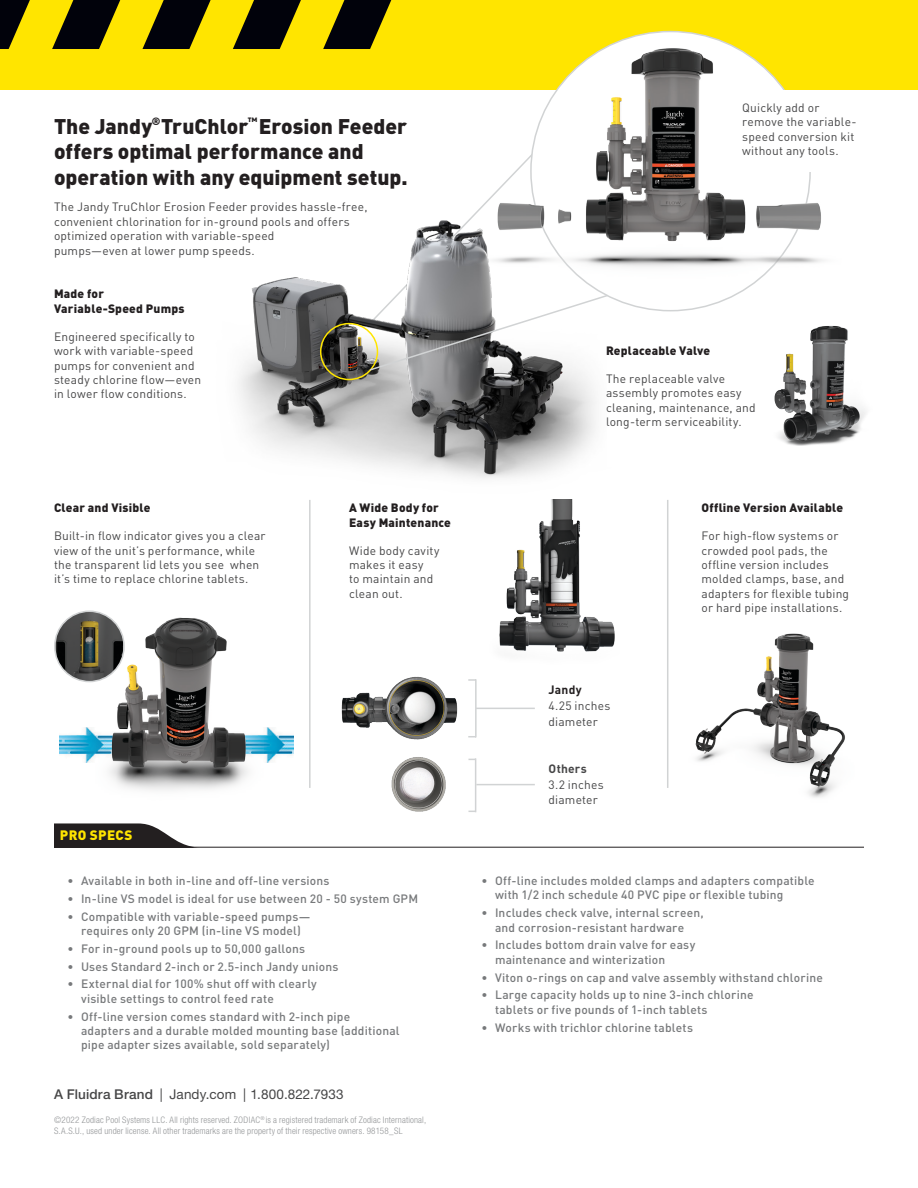
<style>
.page{position:relative;width:918px;height:1188px;background:#fff}
.page>*{position:absolute;margin:0;border:0;box-sizing:border-box;transform-origin:0 0}
.Headline{font:900 21px/25.2px "DIN Pro";color:#231f20}
.Signoff{font:13.5px "Helvetica Neue LT Pro";letter-spacing:.01em;color:#464647}
.Section_Title{font:900 13.5px "DIN Pro";letter-spacing:.03em;color:#ffe500}
.t1{font:500 12px/14.4px "DIN Pro";letter-spacing:.015em;color:#77797b}
.Headline-2{font:12px/14.4px "DIN Pro";letter-spacing:.015em;color:#464647}
.Body{font:12px/14.4px "DIN Pro";letter-spacing:.015em;color:#464647}
.Headline-3{font:900 12px/14.4px "DIN Pro";letter-spacing:.02em;color:#231f20}
.Headline-4{font:12px "DIN Pro";letter-spacing:.015em;color:#464647}
.Headline-5{font:700 12px "DIN Pro";letter-spacing:.02em;color:#464647}
.Headline-6{font:700 12px "DIN Pro";letter-spacing:.02em;color:#231f20}
.Legal{font:300 condensed 9px/10.8px "Helvetica Neue LT Pro";letter-spacing:.02em;color:#949698}
.s1{font-weight:500}
</style>
<div class="page">
<div style="left:0;top:0;width:918px;height:90px;background:#ffe500"></div>
<svg style="left:323px;top:0;width:69px;height:49px"></svg>
<svg style="left:233px;top:0;width:68px;height:49px"></svg>
<svg style="left:142px;top:0;width:69px;height:49px"></svg>
<svg style="left:52px;top:0;width:69px;height:49px"></svg>
<svg style="left:0;top:0;width:30px;height:49px"></svg>
<svg style="left:54px;top:823px;width:146px;height:24px"></svg>
<hr style="left:54px;top:847px;width:810px;height:1px;background:#231f20">
<img style="left:60px;top:735px;width:18px;height:20px">
<img style="left:264px;top:727px;width:30px;height:35px">
<img style="left:341px;top:676px;width:130px;height:136px">
<img style="left:238px;top:277px;width:358px;height:202px">
<hr style="left:309px;top:500px;width:2px;height:288px;background:#d1d3d4">
<hr style="left:667px;top:500px;width:1px;height:288px;background:#d1d3d4">
<img style="left:533px;top:38px;width:291px;height:274px">
<img style="left:695px;top:633px;width:150px;height:165px">
<hr style="left:475px;top:679px;width:2px;height:58px;background:#d1d3d4">
<svg style="left:468px;top:679px;width:7px;height:2px"></svg>
<hr style="left:475px;top:758px;width:1px;height:54px;background:#d1d3d4">
<div style="left:320px;top:323px;width:58px;height:57px;border:2px solid #ffe500;border-radius:50%"></div>
<img style="left:78px;top:617px;width:186px;height:174px">
<img style="left:55px;top:613px;width:69px;height:69px">
<div style="left:54px;top:610px;width:71px;height:72px;border:2px solid #d1d3d4;border-radius:50%"></div>
<img style="left:499px;top:500px;width:116px;height:152px">
<hr style="left:477px;top:708px;width:58px;height:1px;background:#d1d3d4">
<hr style="left:477px;top:784px;width:58px;height:1px;background:#d1d3d4">
<img style="left:774px;top:326px;width:92px;height:120px">
<svg style="left:368px;top:141px;width:241px;height:231px"></svg>
<div style="left:734px;top:90px;width:136px;height:81px;background:#fff"></div>
<p class="Headline" style="left:54px;top:111px;width:355px">The Jandy<sup>®</sup> TruChlor<sup>™</sup> Erosion Feeder offers optimal performance and operation with any equipment setup.</p>
<p class="Body" style="left:54px;top:199px;width:315px">The Jandy TruChlor Erosion Feeder provides hassle-free, convenient chlorination for in-ground pools and offers optimized operation with variable-speed<br>pumps—even at lower pump speeds.</p>
<p class="Headline-3" style="left:54px;top:285px;width:132px">Made for<br>Variable-Speed Pumps</p>
<p class="Body" style="left:54px;top:328px;width:149px">Engineered specifically to work with variable-speed pumps for convenient and steady chlorine flow—even in lower flow conditions.</p>
<p class="Headline-3" style="left:54px;top:499px;width:98px">Clear and Visible</p>
<p class="Headline-2" style="left:54px;top:528px;width:213px">Built-in flow indicator gives you a clear view of the unit’s performance, while the transparent lid lets you see when it’s time to replace chlorine tablets.</p>
<p class="Headline-3" style="left:349px;top:499px;width:103px">A Wide Body for<br>Easy Maintenance</p>
<p class="Headline-2" style="left:349px;top:543px;width:92px">Wide body cavity makes it easy<br>to maintain and clean out.</p>
<p class="Section_Title" style="left:60px;top:824px;width:74px">PRO SPECS</p>
<p class="t1" style="left:68px;top:872px;width:264px">• Available in both in-line and off-line versions</p>
<p class="t1" style="left:68px;top:890px;width:352px">• In-line VS model is ideal for use between 20 - 50 system GPM</p>
<p class="t1" style="left:68px;top:908px;width:244px;text-align:center">• Compatible with variable-speed pumps— requires only 20 GPM (in-line VS model)</p>
<p class="t1" style="left:68px;top:940px;width:239px">• For in-ground pools up to 50,000 gallons</p>
<p class="t1" style="left:68px;top:958px;width:272px">• Uses Standard 2-inch or 2.5-inch Jandy unions</p>
<p class="t1" style="left:81px;top:975px;width:237px;text-indent:-14px">• External dial for 100% shut off with clearly visible settings to control feed rate</p>
<p class="t1" style="left:81px;top:1008px;width:320px;text-indent:-14px">• Off-line version comes standard with 2-inch pipe adapters and a durable molded mounting base (additional pipe adapter sizes available, sold separately)</p>
<p class="Signoff" style="left:54px;top:1086px;width:291px"><span class="s1">A Fluidra Brand</span> | Jandy.com | 1.800.822.7933</p>
<p class="Legal" style="left:54px;top:1115px;width:374px">©2022 Zodiac Pool Systems LLC. All rights reserved. ZODIAC<sup>®</sup> is a registered trademark of Zodiac International,<br>S.A.S.U., used under license. All other trademarks are the property of their respective owners. 98158_SL</p>
<p class="Headline-2" style="left:742px;top:100px;width:116px">Quickly add or remove the variable&shy;speed conversion kit without any tools.</p>
<p class="Headline-3" style="left:606px;top:342px;width:106px">Replaceable Valve</p>
<p class="Headline-2" style="left:606px;top:371px;width:151px">The replaceable valve assembly promotes easy cleaning, maintenance, and long-term serviceability.</p>
<p class="Headline-6" style="left:549px;top:680px;width:35px">Jandy</p>
<p class="Headline-4" style="left:549px;top:696px;width:63px">4.25 inches</p>
<p class="Headline-4" style="left:549px;top:712px;width:51px">diameter</p>
<p class="Headline-5" style="left:549px;top:759px;width:40px">Others</p>
<p class="Headline-4" style="left:549px;top:775px;width:57px">3.2 inches</p>
<p class="Headline-4" style="left:549px;top:791px;width:51px">diameter</p>
<p class="Headline-3" style="left:702px;top:499px;width:143px">Offline Version Available</p>
<p class="Headline-2" style="left:702px;top:528px;width:149px">For high-flow systems or crowded pool pads, the offline version includes molded clamps, base, and adapters for flexible tubing or hard pipe installations.</p>
<p class="t1" style="left:495px;top:872px;width:321px;text-indent:-14px">• Off-line includes molded clamps and adapters compatible with 1/2 inch schedule 40 PVC pipe or flexible tubing</p>
<p class="t1" style="left:482px;top:904px;width:224px;text-align:center">• Includes check valve, internal screen, and corrosion-resistant hardware</p>
<p class="t1" style="left:495px;top:937px;width:202px;text-indent:-14px">• Includes bottom drain valve for easy maintenance and winterization</p>
<p class="t1" style="left:482px;top:969px;width:343px">• Viton o-rings on cap and valve assembly withstand chlorine</p>
<p class="t1" style="left:495px;top:987px;width:260px;text-indent:-14px">• Large capacity holds up to nine 3-inch chlorine tablets or five pounds of 1-inch tablets</p>
<p class="t1" style="left:482px;top:1019px;width:213px">• Works with trichlor chlorine tablets</p>
</div>
